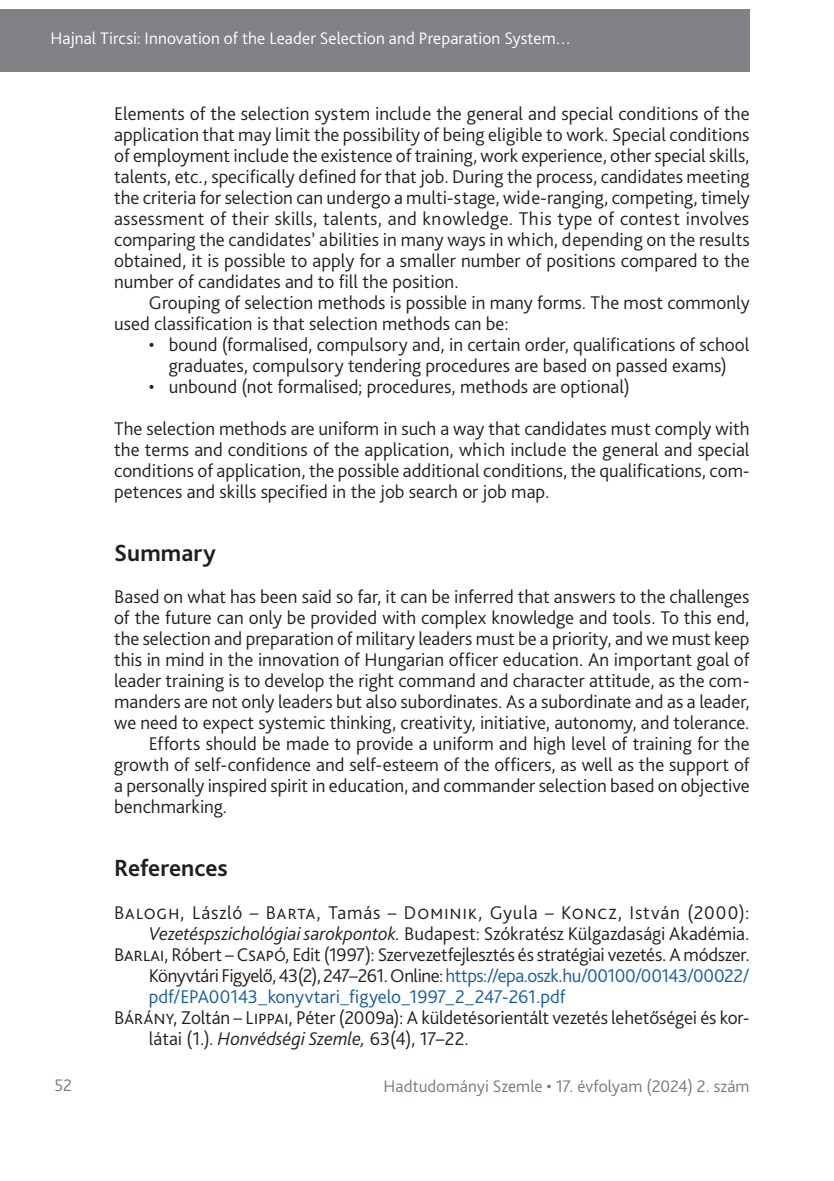
<style>
.page{position:relative;width:834px;height:1181px;background:#fff}
.page>*{position:absolute;margin:0;border:0;box-sizing:border-box;transform-origin:0 0}
._1_1__Head{font:700 24.5px "Bliss Pro";color:#231f20}
._2__Body_1st__3mm{font:300 19.25px/21px "Bliss Pro";color:#231f20;text-align:justify}
._2__Body_1st_paragraph{font:300 19.25px/21px "Bliss Pro";color:#231f20;text-align:justify}
._1__Body{font:300 19.25px/21px "Bliss Pro";color:#231f20}
._6__Bibliography{font:300 19.25px/21px "Bliss Pro";color:#231f20;text-align:justify}
._6__Bibliography-2{font:300 19.25px/21px "Bliss Pro";letter-spacing:.035em;color:#231f20;text-align:right}
.t1{font:300 17.5px "Bliss Pro";letter-spacing:.005em;color:#fff}
.t2{font:300 17.5px "Bliss Pro";letter-spacing:.005em;color:#767a7c}
.s1{font-style:italic}
.s2{color:#175d9e}
</style>
<div class="page">
<div style="left:0;top:9px;width:749px;height:63px;background:#808285"></div>
<p class="t1" style="left:51px;top:27px;width:522px">Hajnal Tircsi: Innovation of the Leader Selection and Preparation System…</p>
<p class="_2__Body_1st__3mm" style="left:114px;top:103px;width:637px">Elements of the selection system include the general and special conditions of the application that may limit the possibility of being eligible to work. Special conditions of employment include the existence of training, work experience, other special skills, talents, etc., specifically defined for that job. During the process, candidates meeting the criteria for selection can undergo a multi-stage, wide-ranging, competing, timely assessment of their skills, talents, and knowledge. This type of contest involves comparing the candidates’ abilities in many ways in which, depending on the results obtained, it is possible to apply for a smaller number of positions compared to the number of candidates and to fill the position.</p>
<p class="_1__Body" style="left:114px;top:292px;width:636px;text-indent:35px">Grouping of selection methods is possible in many forms. The most commonly used classification is that selection methods can be:</p>
<p class="_2__Body_1st__3mm" style="left:149px;top:334px;width:602px;text-align:center">• bound (formalised, compulsory and, in certain order, qualifications of school graduates, compulsory tendering procedures are based on passed exams)</p>
<p class="_2__Body_1st__3mm" style="left:149px;top:376px;width:482px">• unbound (not formalised; procedures, methods are optional)</p>
<p class="_2__Body_1st__3mm" style="left:114px;top:418px;width:637px">The selection methods are uniform in such a way that candidates must comply with the terms and conditions of the application, which include the general and special conditions of application, the possible additional conditions, the qualifications, com&shy;petences and skills specified in the job search or job map.</p>
<p class="_1_1__Head" style="left:114px;top:538px;width:103px">Summary</p>
<p class="_2__Body_1st_paragraph" style="left:114px;top:586px;width:637px">Based on what has been said so far, it can be inferred that answers to the challenges of the future can only be provided with complex knowledge and tools. To this end, the selection and preparation of military leaders must be a priority, and we must keep this in mind in the innovation of Hungarian officer education. An important goal of leader training is to develop the right command and character attitude, as the com&shy;manders are not only leaders but also subordinates. As a subordinate and as a leader, we need to expect systemic thinking, creativity, initiative, autonomy, and tolerance.</p>
<p class="_1__Body" style="left:114px;top:733px;width:637px;text-align:justify;text-indent:35px">Efforts should be made to provide a uniform and high level of training for the growth of self-confidence and self-esteem of the officers, as well as the support of a personally inspired spirit in education, and commander selection based on objective benchmarking.</p>
<p class="_1_1__Head" style="left:114px;top:853px;width:115px">References</p>
<p class="_6__Bibliography-2" style="left:114px;top:901px;width:636px">Balogh, László – Barta, Tamás – Dominik, Gyula – Koncz, István (2000):<br><span class="s1">Vezetéspszichológiai sarokpontok.</span> Budapest: Szókratész Külgazdasági Akadémia.</p>
<p class="_6__Bibliography" style="left:149px;top:943px;width:602px;text-indent:-35px">Barlai, Róbert – Csapó, Edit (1997): Szervezetfejlesztés és stratégiai vezetés. A módszer.<br>Könyvtári Figyelő, 43(2), 247–261.Online: <span class="s2">https://epa.oszk.hu/00100/00143/00022/ pdf/EPA00143_konyvtari_figyelo_1997_2_247-261.pdf</span></p>
<p class="_6__Bibliography" style="left:149px;top:1006px;width:602px;text-indent:-35px">Bárány, Zoltán – Lippai, Péter (2009a): A küldetésorientált vezetés lehetőségei és kor&shy;látai (1.). <span class="s1">Honvédségi Szemle,</span> 63(4), 17–22.</p>
<p class="t2" style="left:54px;top:1074px;width:19px">52</p>
<p class="t2" style="left:383px;top:1075px;width:367px">Hadtudományi Szemle • 17. évfolyam (2024) 2. szám</p>
</div>
